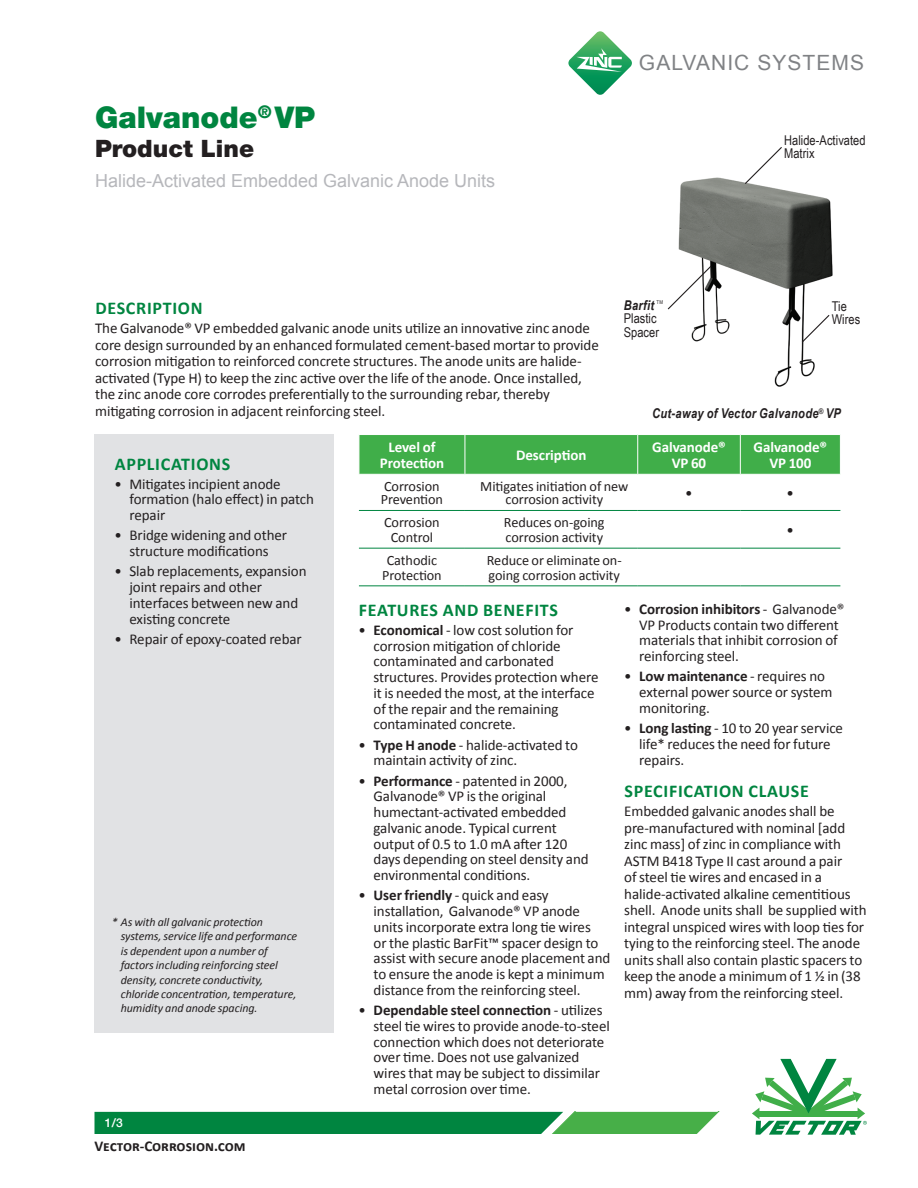
<style>
.page{position:relative;width:918px;height:1188px;background:#fff}
.page>*{position:absolute;margin:0;border:0;box-sizing:border-box;transform-origin:0 0}
.t1{font:900 30px "Helvetica Neue";color:#008540}
.t2{font:900 24px "Helvetica Neue";color:#231f20}
.t3{font:21px "Arial";letter-spacing:.05em;color:#808285}
.t4{font:700 18px "Calibri";letter-spacing:.04em;color:#008540}
.t5{font:18px "Arial";color:#b6b7bb}
.t6{font:15px/15.8px "Calibri";letter-spacing:-.005em;color:#231f20}
.t7{font:700 15px/16.5px "Calibri";letter-spacing:-.005em;color:#fff;text-align:center}
.t8{font:700 15px "Calibri";color:#231f20}
.t9{font:14.25px/15px "Calibri";letter-spacing:-.005em;color:#231f20}
.t10{font:13.5px/13.5px "Arial Narrow";letter-spacing:.005em;color:#231f20}
.t11{font:italic 700 13.5px "Arial Narrow";letter-spacing:.025em;color:#231f20}
.t12{font:italic 12px/14.4px "Calibri";letter-spacing:-.005em;color:#231f20}
.t13{font:500 12px "Helvetica Neue";color:#fff}
.t14{font:5.25px "Arial Narrow";color:#231f20}
.s1{font-weight:700}
</style>
<div class="page">
<img style="left:678px;top:177px;width:155px;height:210px">
<div style="left:94px;top:434px;width:240px;height:598px;background:#e1e2e4"></div>
<div style="left:360px;top:435px;width:480px;height:39px;background:#40ae49"></div>
<hr style="left:359px;top:510px;width:106px;height:1px;background:#008540">
<hr style="left:465px;top:510px;width:173px;height:1px;background:#008540">
<hr style="left:638px;top:510px;width:102px;height:1px;background:#008540">
<hr style="left:740px;top:510px;width:100px;height:1px;background:#008540">
<hr style="left:359px;top:548px;width:106px;height:1px;background:#008540">
<hr style="left:465px;top:548px;width:173px;height:1px;background:#008540">
<hr style="left:638px;top:548px;width:102px;height:1px;background:#008540">
<hr style="left:740px;top:548px;width:100px;height:1px;background:#008540">
<hr style="left:359px;top:585px;width:106px;height:1px;background:#008540">
<hr style="left:465px;top:585px;width:173px;height:1px;background:#008540">
<hr style="left:638px;top:585px;width:102px;height:1px;background:#008540">
<hr style="left:740px;top:585px;width:100px;height:1px;background:#008540">
<hr style="left:465px;top:435px;width:1px;height:39px;background:#fff">
<hr style="left:637px;top:435px;width:1px;height:39px;background:#fff">
<hr style="left:740px;top:435px;width:1px;height:39px;background:#fff">
<svg style="left:568px;top:31px;width:64px;height:64px"></svg>
<svg style="left:667px;top:264px;width:46px;height:47px"></svg>
<svg style="left:744px;top:147px;width:39px;height:38px"></svg>
<svg style="left:801px;top:314px;width:30px;height:30px"></svg>
<svg style="left:752px;top:1059px;width:115px;height:76px"></svg>
<svg style="left:94px;top:1112px;width:625px;height:22px;background:#199348"></svg>
<h1 class="t1" style="left:95px;top:99px;width:222px">Galvanode<sup>®</sup> VP</h1>
<h2 class="t2" style="left:95px;top:134px;width:161px">Product Line</h2>
<p class="t5" style="left:95px;top:168px;width:402px">Halide-Activated Embedded Galvanic Anode Units</p>
<h3 class="t3" style="left:639px;top:49px;width:227px">GALVANIC SYSTEMS</h3>
<p class="t10" style="left:784px;top:133px;width:83px">Halide-Activated<br>Matrix</p>
<p class="t4" style="left:95px;top:296px;width:109px">DESCRIPTION</p>
<p class="t6" style="left:95px;top:320px;width:505px;line-height:16.5px">The Galvanode® VP embedded galvanic anode units utilize an innovative zinc anode core design surrounded by an enhanced formulated cement-based mortar to provide corrosion mitigation to reinforced concrete structures. The anode units are halide&shy;activated (Type H) to keep the zinc active over the life of the anode. Once installed, the zinc anode core corrodes preferentially to the surrounding rebar, thereby mitigating corrosion in adjacent reinforcing steel.</p>
<p class="t11" style="left:624px;top:295px;width:32px">Barfit</p>
<p class="t14" style="left:656px;top:298px;width:8px">TM</p>
<p class="t10" style="left:624px;top:311px;width:37px">Plastic<br>Spacer</p>
<p class="t10" style="left:832px;top:299px;width:30px">Tie<br>Wires</p>
<p class="t11" style="left:652px;top:403px;width:190px">Cut-away of Vector Galvanode<sup>®</sup> VP</p>
<p class="t4" style="left:115px;top:452px;width:117px">APPLICATIONS</p>
<p class="t6" style="left:129px;top:476px;width:186px;text-indent:-15px">• Mitigates incipient anode formation (halo effect) in patch repair</p>
<p class="t6" style="left:114px;top:527px;width:174px;text-align:center">• Bridge widening and other structure modifications</p>
<p class="t6" style="left:129px;top:563px;width:179px;text-indent:-15px">• Slab replacements, expansion joint repairs and other interfaces between new and existing concrete</p>
<p class="t6" style="left:114px;top:631px;width:189px">• Repair of epoxy-coated rebar</p>
<p class="t12" style="left:121px;top:914px;width:178px;text-indent:-9px">* As with all galvanic protection systems, service life and performance is dependent upon a number of factors including reinforcing steel density, concrete conductivity, chloride concentration, temperature, humidity and anode spacing.</p>
<p class="t13" style="left:105px;top:1115px;width:20px">1/3</p>
<p class="t8" style="left:94px;top:1136px;width:153px">Vector-Corrosion.com</p>
<p class="t7" style="left:380px;top:439px;width:66px">Level of<br>Protection</p>
<p class="t7" style="left:516px;top:447px;width:72px">Description</p>
<p class="t7" style="left:652px;top:439px;width:75px">Galvanode®<br>VP 60</p>
<p class="t7" style="left:754px;top:439px;width:75px">Galvanode®<br>VP 100</p>
<p class="t9" style="left:381px;top:480px;width:64px;line-height:13.5px">Corrosion<br>Prevention</p>
<p class="t9" style="left:480px;top:480px;width:150px;line-height:13.5px;text-align:center">Mitigates initiation of new corrosion activity</p>
<p class="t6" style="left:685px;top:485px;width:9px">•</p>
<p class="t6" style="left:787px;top:485px;width:9px">•</p>
<p class="t9" style="left:384px;top:515px;width:57px;text-align:center">Corrosion<br>Control</p>
<p class="t9" style="left:504px;top:515px;width:102px">Reduces on-going corrosion activity</p>
<p class="t6" style="left:787px;top:522px;width:9px">•</p>
<p class="t9" style="left:382px;top:553px;width:61px;text-align:center">Cathodic<br>Protection</p>
<p class="t9" style="left:487px;top:553px;width:136px">Reduce or eliminate on&shy;going corrosion activity</p>
<p class="t4" style="left:359px;top:599px;width:201px">FEATURES AND BENEFITS</p>
<p class="t6" style="left:374px;top:622px;width:226px;text-indent:-15px">• <span class="s1">Economical</span> - low cost solution for corrosion mitigation of chloride contaminated and carbonated structures. Provides protection where it is needed the most, at the interface of the repair and the remaining contaminated concrete.</p>
<p class="t6" style="left:374px;top:737px;width:206px;text-indent:-15px">• <span class="s1">Type H anode</span> - halide-activated to maintain activity of zinc.</p>
<p class="t6" style="left:374px;top:773px;width:217px;text-indent:-15px">• <span class="s1">Performance</span> - patented in 2000,<br>Galvanode® VP is the original humectant-activated embedded galvanic anode. Typical current output of 0.5 to 1.0 mA after 120 days depending on steel density and environmental conditions.</p>
<p class="t6" style="left:374px;top:888px;width:238px;text-indent:-15px">• <span class="s1">User friendly</span> - quick and easy installation, Galvanode® VP anode units incorporate extra long tie wires<br>or the plastic BarFit™ spacer design to assist with secure anode placement and to ensure the anode is kept a minimum distance from the reinforcing steel.</p>
<p class="t6" style="left:374px;top:1002px;width:238px;text-indent:-15px">• <span class="s1">Dependable steel connection</span> - utilizes steel tie wires to provide anode-to-steel connection which does not deteriorate over time. Does not use galvanized wires that may be subject to dissimilar metal corrosion over time.</p>
<p class="t6" style="left:639px;top:601px;width:207px;text-indent:-15px">• <span class="s1">Corrosion inhibitors</span> - Galvanode®<br>VP Products contain two different materials that inhibit corrosion of reinforcing steel.</p>
<p class="t6" style="left:639px;top:669px;width:195px;text-indent:-15px">• <span class="s1">Low maintenance</span> - requires no external power source or system monitoring.</p>
<p class="t6" style="left:639px;top:720px;width:205px;text-indent:-15px">• <span class="s1">Long lasting</span> - 10 to 20 year service life* reduces the need for future repairs.</p>
<p class="t4" style="left:625px;top:779px;width:186px">SPECIFICATION CLAUSE</p>
<p class="t6" style="left:624px;top:803px;width:244px;line-height:16.5px">Embedded galvanic anodes shall be pre-manufactured with nominal [add zinc mass] of zinc in compliance with ASTM B418 Type II cast around a pair<br>of steel tie wires and encased in a halide-activated alkaline cementitious shell. Anode units shall be supplied with integral unspiced wires with loop ties for tying to the reinforcing steel. The anode units shall also contain plastic spacers to keep the anode a minimum of 1 ½ in (38 mm) away from the reinforcing steel.</p>
</div>
